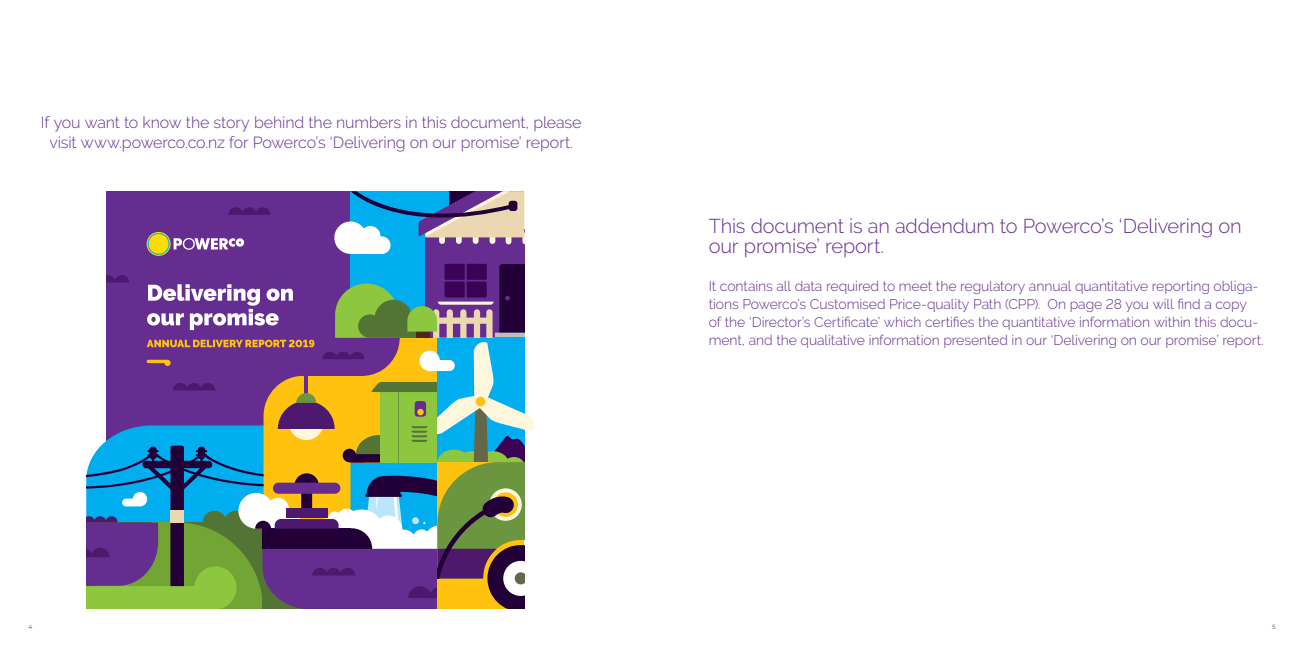
<style>
.page{position:relative;width:1304px;height:652px;background:#fff}
.page>*{position:absolute;margin:0;border:0;box-sizing:border-box;transform-origin:0 0}
.t1{font:300 20px/20px "Raleway";letter-spacing:-.01em;color:#662d91}
.t2{font:300 16px/20px "Raleway";letter-spacing:-.005em;color:#662d91;text-align:center}
.t3{font:300 14px/18px "Raleway";letter-spacing:-.005em;color:#662d91}
.t4{font:6px "Montserrat";color:#662d91}
</style>
<div class="page">
<div style="left:106px;top:191px;width:331px;height:358px;background:#662d91"></div>
<div style="left:350px;top:191px;width:174px;height:147px;background:#00aeef"></div>
<div style="left:425px;top:230px;width:99px;height:108px;background:#662d91"></div>
<svg style="left:228px;top:207px;width:42px;height:8px"></svg>
<svg style="left:334px;top:191px;width:190px;height:63px"></svg>
<svg style="left:86px;top:264px;width:448px;height:345px"></svg>
<svg style="left:147px;top:232px;width:24px;height:24px"></svg>
<svg style="left:148px;top:233px;width:96px;height:22px"></svg>
<p class="t2" style="left:41px;top:113px;width:542px">If you want to know the story behind the numbers in this document, please visit www.powerco.co.nz for Powerco’s ‘Delivering on our promise’ report.</p>
<h1 class="t1" style="left:709px;top:216px;width:535px">This document is an addendum to Powerco’s ‘Delivering on our promise’ report.</h1>
<p class="t3" style="left:709px;top:277px;width:557px">It contains all data required to meet the regulatory annual quantitative reporting obliga&shy;tions Powerco’s Customised Price-quality Path (CPP). On page 28 you will find a copy<br>of the ‘Director’s Certificate’ which certifies the quantitative information within this docu&shy;ment, and the qualitative information presented in our ‘Delivering on our promise’ report.</p>
<p class="t4" style="left:28px;top:623px;width:5px">4</p>
<p class="t4" style="left:1272px;top:623px;width:5px">5</p>
</div>
